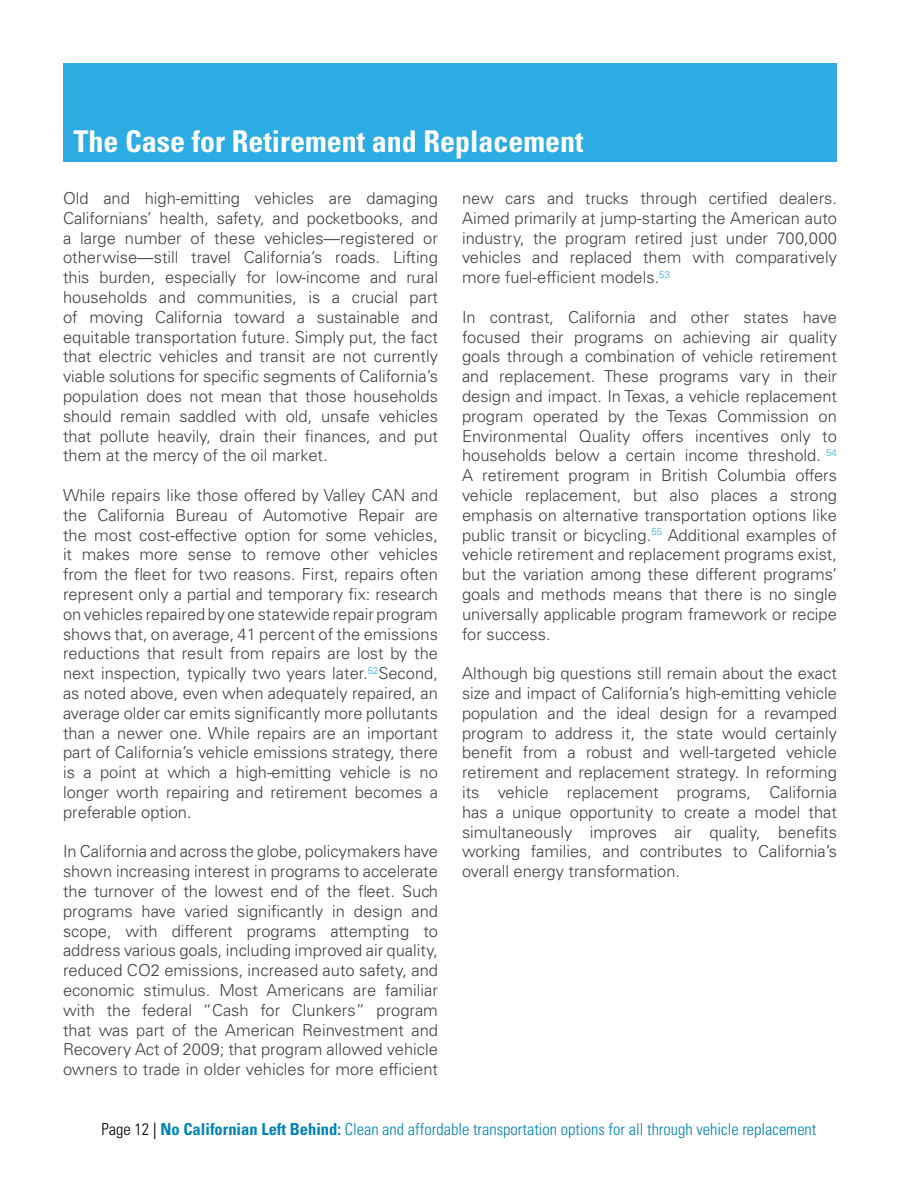
<style>
.page{position:relative;width:918px;height:1188px;background:#fff}
.page>*{position:absolute;margin:0;border:0;box-sizing:border-box;transform-origin:0 0}
.t1{font:700 condensed 30px "Univers";color:#fff}
.t2{font:300 16.5px/19.8px "Univers LT Std";color:#414042;text-align:justify}
.t3{font:300 condensed 16.5px "Univers";color:#0083b4}
.s1{color:#000}
.s2{font-weight:400;color:#000}
.s3{font-weight:700}
</style>
<div class="page">
<div style="left:63px;top:63px;width:774px;height:99px;background:#2cace2"></div>
<h1 class="t1" style="left:74px;top:122px;width:511px">The Case for Retirement and Replacement</h1>
<p class="t2" style="left:63px;top:188px;width:377px">Old and high-emitting vehicles are damaging Californians’ health, safety, and pocketbooks, and a large number of these vehicles—registered or otherwise—still travel California’s roads. Lifting this burden, especially for low-income and rural households and communities, is a crucial part of moving California toward a sustainable and equitable transportation future. Simply put, the fact that electric vehicles and transit are not currently viable solutions for specific segments of California’s population does not mean that those households should remain saddled with old, unsafe vehicles that pollute heavily, drain their finances, and put them at the mercy of the oil market.</p>
<p class="t2" style="left:63px;top:485px;width:377px">While repairs like those offered by Valley CAN and the California Bureau of Automotive Repair are the most cost-effective option for some vehicles, it makes more sense to remove other vehicles from the fleet for two reasons. First, repairs often represent only a partial and temporary fix: research on vehicles repaired by one statewide repair program shows that, on average, 41 percent of the emissions reductions that result from repairs are lost by the next inspection, typically two years later.<sup>52</sup>Second, as noted above, even when adequately repaired, an average older car emits significantly more pollutants than a newer one. While repairs are an important part of California’s vehicle emissions strategy, there is a point at which a high-emitting vehicle is no longer worth repairing and retirement becomes a preferable option.</p>
<p class="t2" style="left:63px;top:842px;width:377px">In California and across the globe, policymakers have shown increasing interest in programs to accelerate the turnover of the lowest end of the fleet. Such programs have varied significantly in design and scope, with different programs attempting to address various goals, including improved air quality, reduced CO2 emissions, increased auto safety, and economic stimulus. Most Americans are familiar with the federal “Cash for Clunkers” program that was part of the American Reinvestment and Recovery Act of 2009; that program allowed vehicle owners to trade in older vehicles for more efficient</p>
<p class="t2" style="left:462px;top:188px;width:377px">new cars and trucks through certified dealers.<br>Aimed primarily at jump-starting the American auto industry, the program retired just under 700,000 vehicles and replaced them with comparatively more fuel-efficient models.<sup>53</sup></p>
<p class="t2" style="left:462px;top:307px;width:377px">In contrast, California and other states have focused their programs on achieving air quality goals through a combination of vehicle retirement and replacement. These programs vary in their design and impact. In Texas, a vehicle replacement program operated by the Texas Commission on Environmental Quality offers incentives only to households below a certain income threshold. <sup>54<br></sup>A retirement program in British Columbia offers vehicle replacement, but also places a strong emphasis on alternative transportation options like public transit or bicycling.<sup>55</sup> Additional examples of vehicle retirement and replacement programs exist, but the variation among these different programs’ goals and methods means that there is no single universally applicable program framework or recipe for success.</p>
<p class="t2" style="left:462px;top:663px;width:377px">Although big questions still remain about the exact size and impact of California’s high-emitting vehicle population and the ideal design for a revamped program to address it, the state would certainly benefit from a robust and well-targeted vehicle retirement and replacement strategy. In reforming its vehicle replacement programs, California has a unique opportunity to create a model that simultaneously improves air quality, benefits working families, and contributes to California’s overall energy transformation.</p>
<p class="t3" style="left:101px;top:1119px;width:717px"><span class="s1">Page 12</span> <span class="s2">|</span> <span class="s3">No Californian Left Behind:</span> Clean and affordable transportation options for all through vehicle replacement</p>
</div>
